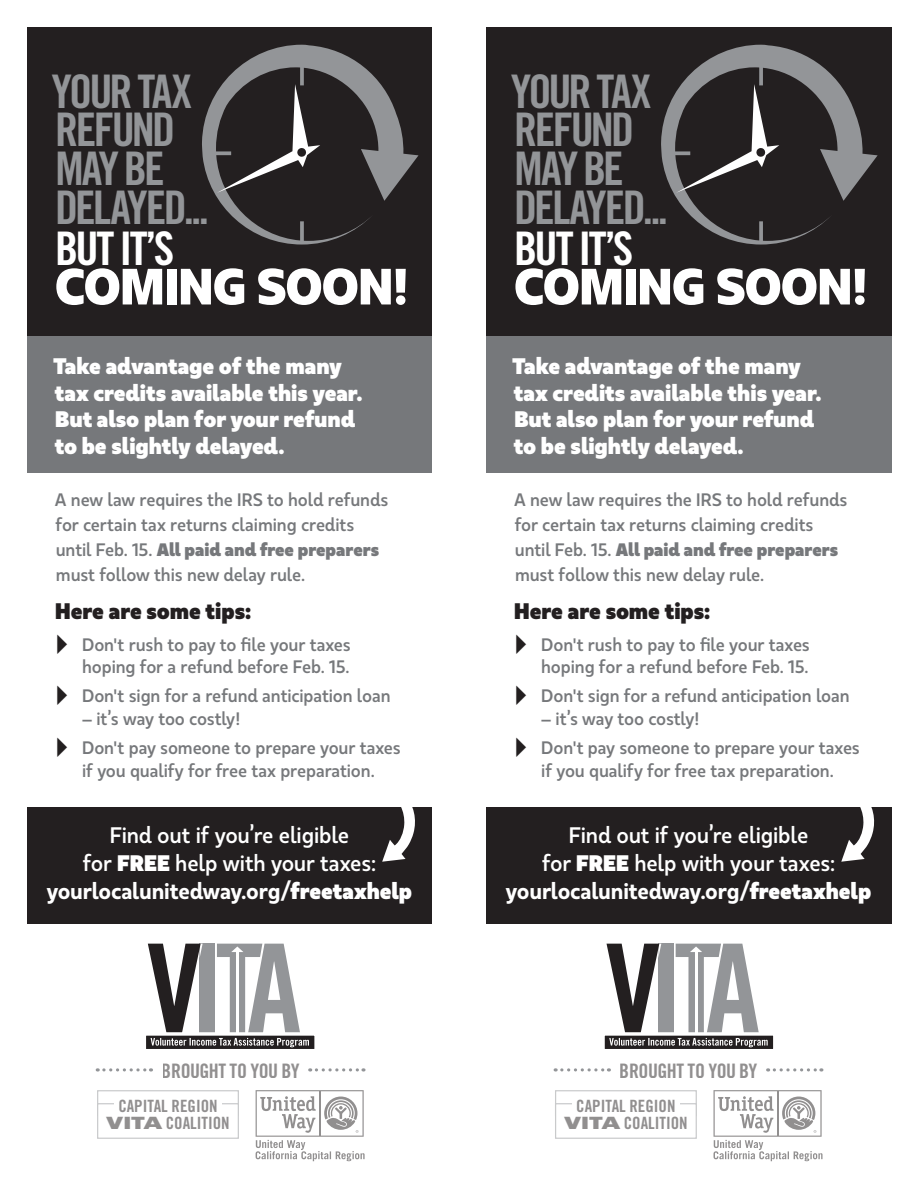
<style>
.page{position:relative;width:918px;height:1188px;background:#fff}
.page>*{position:absolute;margin:0;border:0;box-sizing:border-box;transform-origin:0 0}
.t1{font:900 51px "Urbani";letter-spacing:-.015em;color:#fff}
.t2{font:46.35px/38.5px "Trade Gothic Bold Cond Twenty";letter-spacing:-.06em;color:#939598}
.t3{font:46.35px "Trade Gothic Bold Cond Twenty";letter-spacing:-.05em;color:#fff}
.t4{font:900 22.5px/26.7px "Urbani";letter-spacing:-.005em;color:#fff}
.t5{font:700 22.5px/28px "Urbani";letter-spacing:-.01em;color:#fff;text-align:center}
.t6{font:900 22.5px "Urbani";color:#231f20}
.t7{font:19.95px "Trade Gothic Bold Cond Twenty";letter-spacing:-.03em;color:#231f20}
.t8{font:700 18px/24.8px "Urbani";letter-spacing:-.01em;color:#76787b}
.t9{font:16.95px/17px "Trade Gothic Bold Cond Twenty";color:#231f20;text-align:center}
.s1{font-weight:900}
.s2{font-weight:800}
.s3{font-family:"Univers";font-weight:900;font-stretch:expanded}
</style>
<div class="page">
<div style="left:27px;top:27px;width:405px;height:310px;background:#231f20"></div>
<div style="left:486px;top:27px;width:405px;height:310px;background:#231f20"></div>
<div style="left:27px;top:337px;width:405px;height:136px;background:#76787b"></div>
<div style="left:486px;top:337px;width:405px;height:136px;background:#76787b"></div>
<div style="left:27px;top:807px;width:405px;height:116px;background:#231f20"></div>
<svg style="left:382px;top:807px;width:33px;height:55px"></svg>
<div style="left:486px;top:807px;width:405px;height:116px;background:#231f20"></div>
<svg style="left:841px;top:807px;width:34px;height:55px"></svg>
<svg style="left:256px;top:1090px;width:109px;height:71px"></svg>
<hr style="left:319px;top:1091px;width:1px;height:45px;background:#231f20">
<svg style="left:714px;top:1090px;width:109px;height:71px"></svg>
<hr style="left:777px;top:1091px;width:1px;height:45px;background:#231f20">
<svg style="left:104px;top:1068px;width:47px;height:4px"></svg>
<svg style="left:562px;top:1068px;width:47px;height:4px"></svg>
<svg style="left:310px;top:1068px;width:54px;height:4px"></svg>
<svg style="left:768px;top:1068px;width:54px;height:4px"></svg>
<div style="left:97px;top:1090px;width:142px;height:26px;background:linear-gradient(to right,#fff,#fefefe)"></div>
<div style="left:97px;top:1103px;width:142px;height:36px;background:#fff"></div>
<div style="left:114px;top:1096px;width:108px;height:23px;background:#fff"></div>
<div style="left:555px;top:1090px;width:142px;height:26px;background:linear-gradient(to right,#fff,#fefefe)"></div>
<div style="left:555px;top:1103px;width:142px;height:36px;background:#fff"></div>
<div style="left:572px;top:1096px;width:108px;height:23px;background:#fff"></div>
<svg style="left:202px;top:45px;width:217px;height:200px"></svg>
<svg style="left:661px;top:45px;width:217px;height:200px"></svg>
<div style="left:145px;top:1035px;width:171px;height:15px;background:#231f20"></div>
<div style="left:144px;top:1033px;width:173px;height:18px;border:2px solid #fff"></div>
<svg style="left:148px;top:944px;width:161px;height:103px"></svg>
<hr style="left:236px;top:950px;width:3px;height:83px;background:#fff">
<div style="left:604px;top:1035px;width:170px;height:15px;background:#231f20"></div>
<div style="left:603px;top:1033px;width:172px;height:18px;border:2px solid #fff"></div>
<svg style="left:607px;top:944px;width:161px;height:103px"></svg>
<hr style="left:695px;top:950px;width:2px;height:83px;background:#fff">
<h2 class="t2" style="left:52px;top:72px;width:159px">YOUR TAX<br>REFUND<br>MAY BE<br>DELAYED...</h2>
<h2 class="t2" style="left:511px;top:72px;width:159px">YOUR TAX<br>REFUND<br>MAY BE<br>DELAYED...</h2>
<h2 class="t3" style="left:55px;top:220px;width:121px">BUT IT’S</h2>
<h1 class="t1" style="left:55px;top:255px;width:356px">COMING SOON!</h1>
<h2 class="t3" style="left:514px;top:220px;width:121px">BUT IT’S</h2>
<h1 class="t1" style="left:514px;top:255px;width:356px">COMING SOON!</h1>
<p class="t4" style="left:53px;top:353px;width:311px">Take advantage of the many tax credits available this year.<br>But also plan for your refund to be slightly delayed.</p>
<p class="t4" style="left:512px;top:353px;width:311px">Take advantage of the many tax credits available this year.<br>But also plan for your refund to be slightly delayed.</p>
<p class="t8" style="left:55px;top:487px;width:335px">A new law requires the IRS to hold refunds for certain tax returns claiming credits until Feb. 15. <span class="s1">All paid and free preparers </span>must follow this new delay rule.</p>
<p class="t8" style="left:514px;top:487px;width:335px">A new law requires the IRS to hold refunds for certain tax returns claiming credits until Feb. 15. <span class="s1">All paid and free preparers </span>must follow this new delay rule.</p>
<p class="t6" style="left:55px;top:597px;width:197px">Here are some tips:</p>
<p class="t6" style="left:514px;top:597px;width:197px">Here are some tips:</p>
<p class="t8" style="left:82px;top:633px;width:270px;line-height:22.5px">Don't rush to pay to file your taxes hoping for a refund before Feb. 15.</p>
<p class="t8" style="left:82px;top:683px;width:310px">Don't sign for a refund anticipation loan</p>
<p class="t8" style="left:82px;top:704px;width:320px;line-height:29.2px">– it’s way too costly!<br>Don't pay someone to prepare your taxes</p>
<p class="t8" style="left:82px;top:758px;width:294px">if you qualify for free tax preparation.</p>
<p class="t8" style="left:541px;top:633px;width:270px;line-height:22.5px">Don't rush to pay to file your taxes hoping for a refund before Feb. 15.</p>
<p class="t8" style="left:541px;top:683px;width:310px">Don't sign for a refund anticipation loan</p>
<p class="t8" style="left:541px;top:704px;width:320px;line-height:29.2px">– it’s way too costly!<br>Don't pay someone to prepare your taxes</p>
<p class="t8" style="left:541px;top:758px;width:294px">if you qualify for free tax preparation.</p>
<p class="t5" style="left:47px;top:821px;width:367px">Find out if you’re eligible<br>for <span class="s1">FREE</span> help with your taxes: <span class="s2">yourlocalunitedway.org/</span><span class="s1">freetaxhelp</span></p>
<p class="t5" style="left:506px;top:821px;width:367px">Find out if you’re eligible<br>for <span class="s1">FREE</span> help with your taxes: <span class="s2">yourlocalunitedway.org/</span><span class="s1">freetaxhelp</span></p>
<p class="t7" style="left:162px;top:1058px;width:139px">BROUGHT TO YOU BY</p>
<p class="t7" style="left:620px;top:1058px;width:139px">BROUGHT TO YOU BY</p>
<p class="t9" style="left:106px;top:1098px;width:125px">CAPITAL REGION<br><span class="s3">VITA</span> COALITION</p>
<p class="t9" style="left:564px;top:1098px;width:125px">CAPITAL REGION<br><span class="s3">VITA</span> COALITION</p>
</div>
